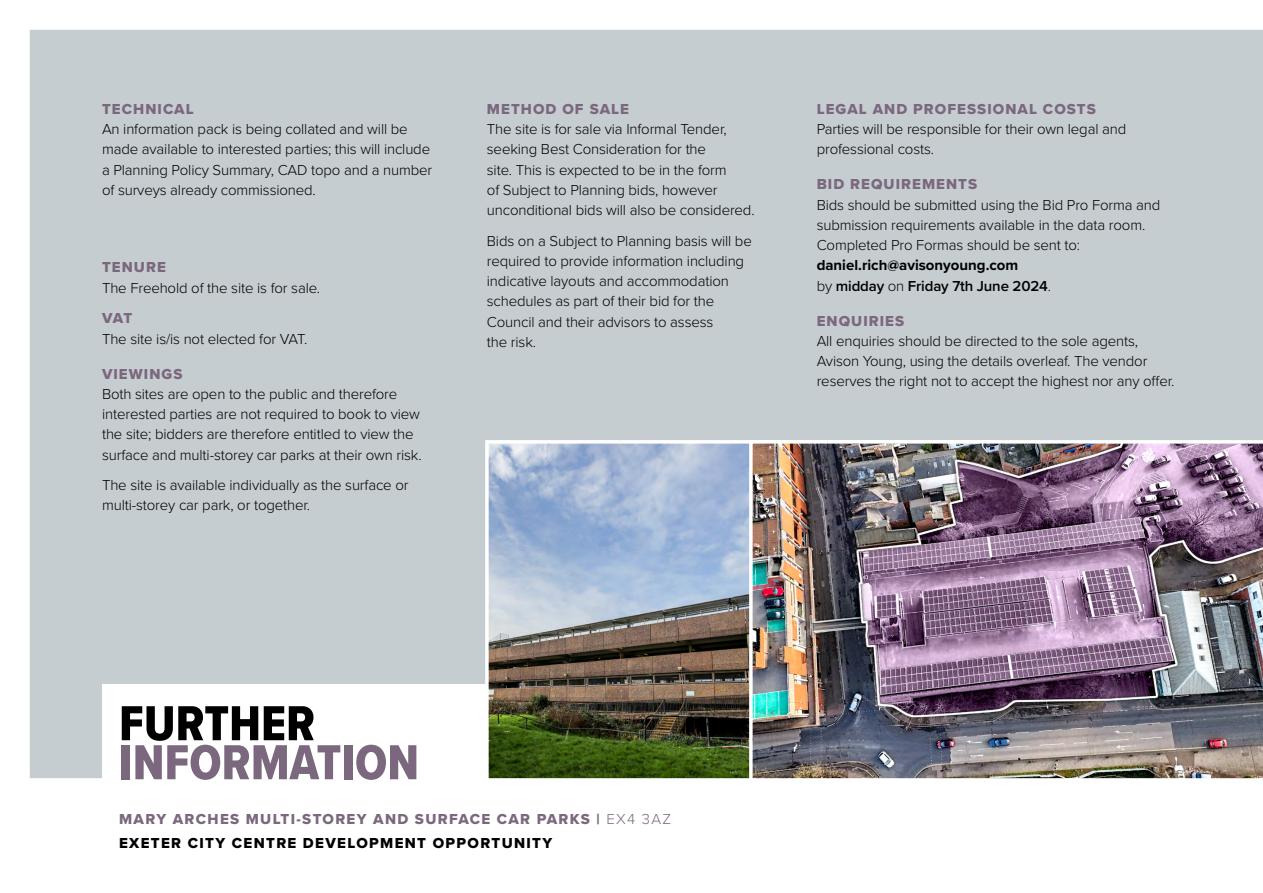
<style>
.page{position:relative;width:1263px;height:893px;background:#fff}
.page>*{position:absolute;margin:0;border:0;box-sizing:border-box;transform-origin:0 0}
.t1{font:51px "Proxima Nova Cond Extrabld";color:#7b677e}
.t2{font:51px "Proxima Nova Cond Extrabld";color:#000}
.t3{font:300 15px/20.2px "Proxima Nova";letter-spacing:-.01em;color:#000}
.t4{font:15px "Proxima Nova Extrabld";letter-spacing:.07em;color:#7b677e}
.t5{font:15px/24px "Proxima Nova Extrabld";letter-spacing:.09em;color:#7b677e}
.t6{font:700 15px/20.2px "Proxima Nova";color:#000}
.s1{font-weight:300}
.s2{font-weight:600}
.s3{font-family:"Proxima Nova";font-weight:300}
.s4{color:#000}
</style>
<div class="page">
<img style="left:29px;top:29px;width:1234px;height:750px">
<div style="left:102px;top:685px;width:385px;height:208px;background:#fff"></div>
<p class="t4" style="left:102px;top:98px;width:93px">TECHNICAL</p>
<p class="t3" style="left:102px;top:118px;width:332px">An information pack is being collated and will be made available to interested parties; this will include a Planning Policy Summary, CAD topo and a number of surveys already commissioned.</p>
<p class="t4" style="left:102px;top:256px;width:65px">TENURE</p>
<p class="t3" style="left:102px;top:277px;width:220px">The Freehold of the site is for sale.</p>
<p class="t4" style="left:102px;top:307px;width:32px">VAT</p>
<p class="t3" style="left:102px;top:328px;width:207px">The site is/is not elected for VAT.</p>
<p class="t4" style="left:102px;top:363px;width:82px">VIEWINGS</p>
<p class="t3" style="left:102px;top:383px;width:321px">Both sites are open to the public and therefore interested parties are not required to book to view the site; bidders are therefore entitled to view the surface and multi-storey car parks at their own risk.</p>
<p class="t3" style="left:102px;top:474px;width:308px">The site is available individually as the surface or multi-storey car park, or together.</p>
<p class="t4" style="left:487px;top:98px;width:144px">METHOD OF SALE</p>
<p class="t3" style="left:487px;top:118px;width:269px">The site is for sale via Informal Tender, seeking Best Consideration for the<br>site. This is expected to be in the form<br>of Subject to Planning bids, however unconditional bids will also be considered.</p>
<p class="t3" style="left:487px;top:230px;width:266px">Bids on a Subject to Planning basis will be required to provide information including indicative layouts and accommodation schedules as part of their bid for the Council and their advisors to assess<br>the risk.</p>
<p class="t4" style="left:817px;top:98px;width:281px">LEGAL AND PROFESSIONAL COSTS</p>
<p class="t3" style="left:817px;top:118px;width:311px">Parties will be responsible for their own legal and professional costs.</p>
<p class="t4" style="left:817px;top:173px;width:162px">BID REQUIREMENTS</p>
<p class="t3" style="left:817px;top:194px;width:345px">Bids should be submitted using the Bid Pro Forma and submission requirements available in the data room.<br>Completed Pro Formas should be sent to:</p>
<p class="t6" style="left:817px;top:255px;width:236px">daniel.rich@avisonyoung.com<br><span class="s1">by</span> <span class="s2">midday</span> <span class="s1">on</span> <span class="s2">Friday 7th June 2024</span><span class="s1">.</span></p>
<p class="t4" style="left:817px;top:309px;width:89px">ENQUIRIES</p>
<p class="t3" style="left:817px;top:330px;width:359px">All enquiries should be directed to the sole agents,<br>Avison Young, using the details overleaf. The vendor reserves the right not to accept the highest nor any offer.</p>
<h1 class="t2" style="left:119px;top:686px;width:198px">FURTHER</h1>
<h1 class="t1" style="left:119px;top:725px;width:302px">INFORMATION</h1>
<p class="t5" style="left:119px;top:806px;width:554px">MARY ARCHES MULTI-STOREY AND SURFACE CAR PARKS | <span class="s3">EX4 3AZ<br></span><span class="s4">EXETER CITY CENTRE DEVELOPMENT OPPORTUNITY</span></p>
</div>
